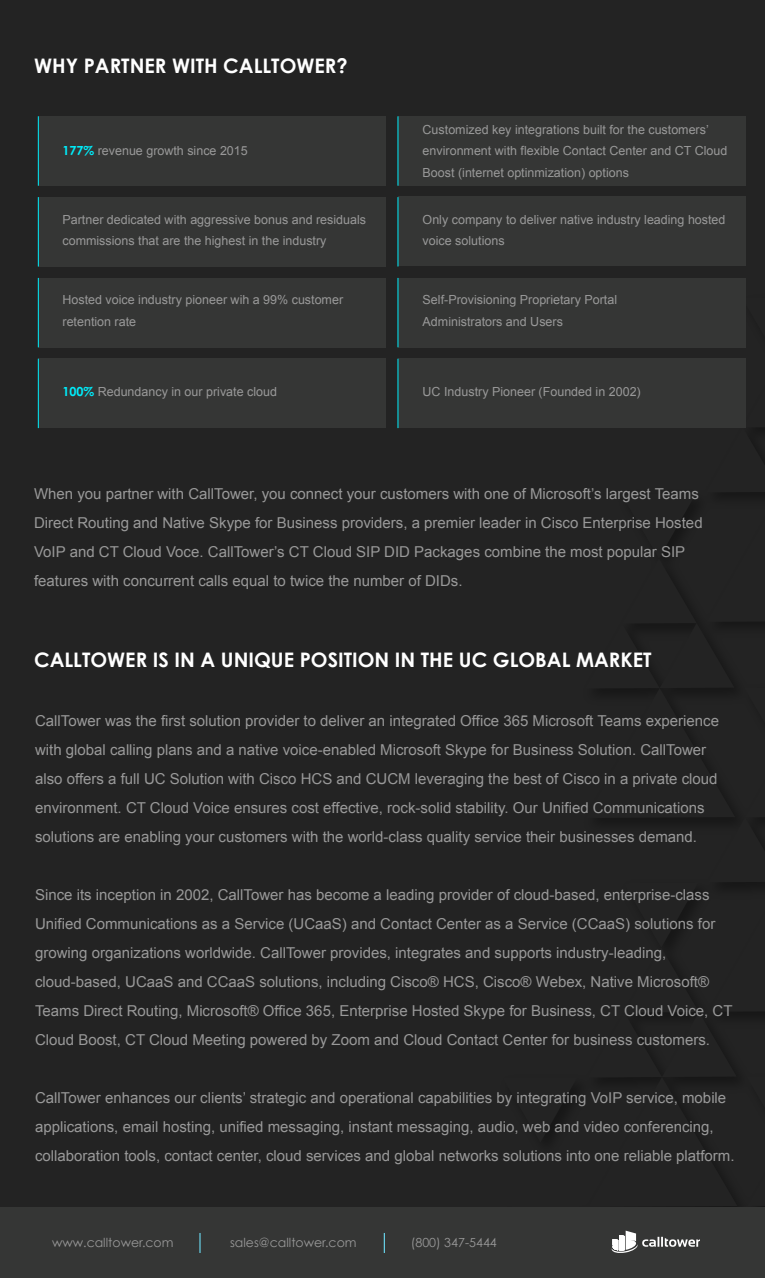
<style>
.page{position:relative;width:765px;height:1278px;background:#fff}
.page>*{position:absolute;margin:0;border:0;box-sizing:border-box;transform-origin:0 0}
.t1{font:700 20px "Century Gothic";color:#fff}
.t2{font:15px/29px "Arial";color:#999}
.t3{font:12.5px/21.5px "Arial";color:#999}
.t4{font:12.5px "Century Gothic";color:#989898}
.s1{font-family:"Century Gothic";font-weight:700;color:#00edfb}
</style>
<div class="page">
<div style="left:0;top:0;width:765px;height:1277px;background:#232323"></div>
<svg style="left:745px;top:298px;width:1px;height:39px"></svg>
<div style="left:0;top:1207px;width:765px;height:70px;background:#353635"></div>
<svg style="left:544px;top:388px;width:221px;height:865px"></svg>
<hr style="left:199px;top:1232px;width:2px;height:20px;background:#65cbe1">
<svg style="left:384px;top:1233px;width:1px;height:19px"></svg>
<div style="left:38px;top:116px;width:347px;height:70px;background:#353635"></div>
<div style="left:398px;top:116px;width:347px;height:70px;background:#353635"></div>
<div style="left:38px;top:197px;width:347px;height:69px;background:#353635"></div>
<div style="left:398px;top:196px;width:347px;height:70px;background:#353635"></div>
<div style="left:38px;top:278px;width:347px;height:69px;background:#353635"></div>
<div style="left:398px;top:278px;width:347px;height:70px;background:#353635"></div>
<div style="left:38px;top:358px;width:347px;height:70px;background:#353635"></div>
<div style="left:398px;top:358px;width:347px;height:70px;background:#353635"></div>
<hr style="left:38px;top:116px;width:1px;height:70px;background:#00edfb">
<hr style="left:38px;top:197px;width:1px;height:69px;background:#00edfb">
<hr style="left:38px;top:278px;width:1px;height:69px;background:#00edfb">
<hr style="left:38px;top:358px;width:1px;height:70px;background:#00edfb">
<hr style="left:398px;top:116px;width:1px;height:70px;background:#00edfb">
<hr style="left:398px;top:197px;width:1px;height:69px;background:#00edfb">
<hr style="left:398px;top:278px;width:1px;height:69px;background:#00edfb">
<hr style="left:398px;top:358px;width:1px;height:70px;background:#00edfb">
<h1 class="t1" style="left:34px;top:51px;width:315px">WHY PARTNER WITH CALLTOWER?</h1>
<p class="t3" style="left:63px;top:140px;width:187px"><span class="s1">177%</span> revenue growth since 2015</p>
<p class="t3" style="left:63px;top:209px;width:305px">Partner dedicated with aggressive bonus and residuals commissions that are the highest in the industry</p>
<p class="t3" style="left:63px;top:289px;width:282px">Hosted voice industry pioneer wih a 99% customer retention rate</p>
<p class="t3" style="left:63px;top:381px;width:216px"><span class="s1">100%</span> Redundancy in our private cloud</p>
<p class="t3" style="left:423px;top:119px;width:306px">Customized key integrations built for the customers’ environment with flexible Contact Center and CT Cloud<br>Boost (internet optinmization) options</p>
<p class="t3" style="left:423px;top:209px;width:304px">Only company to deliver native industry leading hosted voice solutions</p>
<p class="t3" style="left:423px;top:289px;width:196px">Self-Provisioning Proprietary Portal<br>Administrators and Users</p>
<p class="t3" style="left:423px;top:381px;width:220px">UC Industry Pioneer (Founded in 2002)</p>
<p class="t2" style="left:34px;top:479px;width:670px">When you partner with CallTower, you connect your customers with one of Microsoft’s largest Teams Direct Routing and Native Skype for Business providers, a premier leader in Cisco Enterprise Hosted VoIP and CT Cloud Voce. CallTower’s CT Cloud SIP DID Packages combine the most popular SIP features with concurrent calls equal to twice the number of DIDs.</p>
<h1 class="t1" style="left:34px;top:645px;width:619px">CALLTOWER IS IN A UNIQUE POSITION IN THE UC GLOBAL MARKET</h1>
<p class="t2" style="left:35px;top:706px;width:685px">CallTower was the first solution provider to deliver an integrated Office 365 Microsoft Teams experience with global calling plans and a native voice-enabled Microsoft Skype for Business Solution. CallTower also offers a full UC Solution with Cisco HCS and CUCM leveraging the best of Cisco in a private cloud environment. CT Cloud Voice ensures cost effective, rock-solid stability. Our Unified Communications solutions are enabling your customers with the world-class quality service their businesses demand.</p>
<p class="t2" style="left:35px;top:880px;width:699px">Since its inception in 2002, CallTower has become a leading provider of cloud-based, enterprise-class Unified Communications as a Service (UCaaS) and Contact Center as a Service (CCaaS) solutions for growing organizations worldwide. CallTower provides, integrates and supports industry-leading, cloud-based, UCaaS and CCaaS solutions, including Cisco® HCS, Cisco® Webex, Native Microsoft® Teams Direct Routing, Microsoft® Office 365, Enterprise Hosted Skype for Business, CT Cloud Voice, CT Cloud Boost, CT Cloud Meeting powered by Zoom and Cloud Contact Center for business customers.</p>
<p class="t2" style="left:35px;top:1083px;width:701px">CallTower enhances our clients’ strategic and operational capabilities by integrating VoIP service, mobile applications, email hosting, unified messaging, instant messaging, audio, web and video conferencing, collaboration tools, contact center, cloud services and global networks solutions into one reliable platform.</p>
<p class="t4" style="left:52px;top:1232px;width:123px">www.calltower.com</p>
<p class="t4" style="left:230px;top:1232px;width:128px">sales@calltower.com</p>
<p class="t4" style="left:411px;top:1232px;width:88px">(800) 347-5444</p>
</div>
